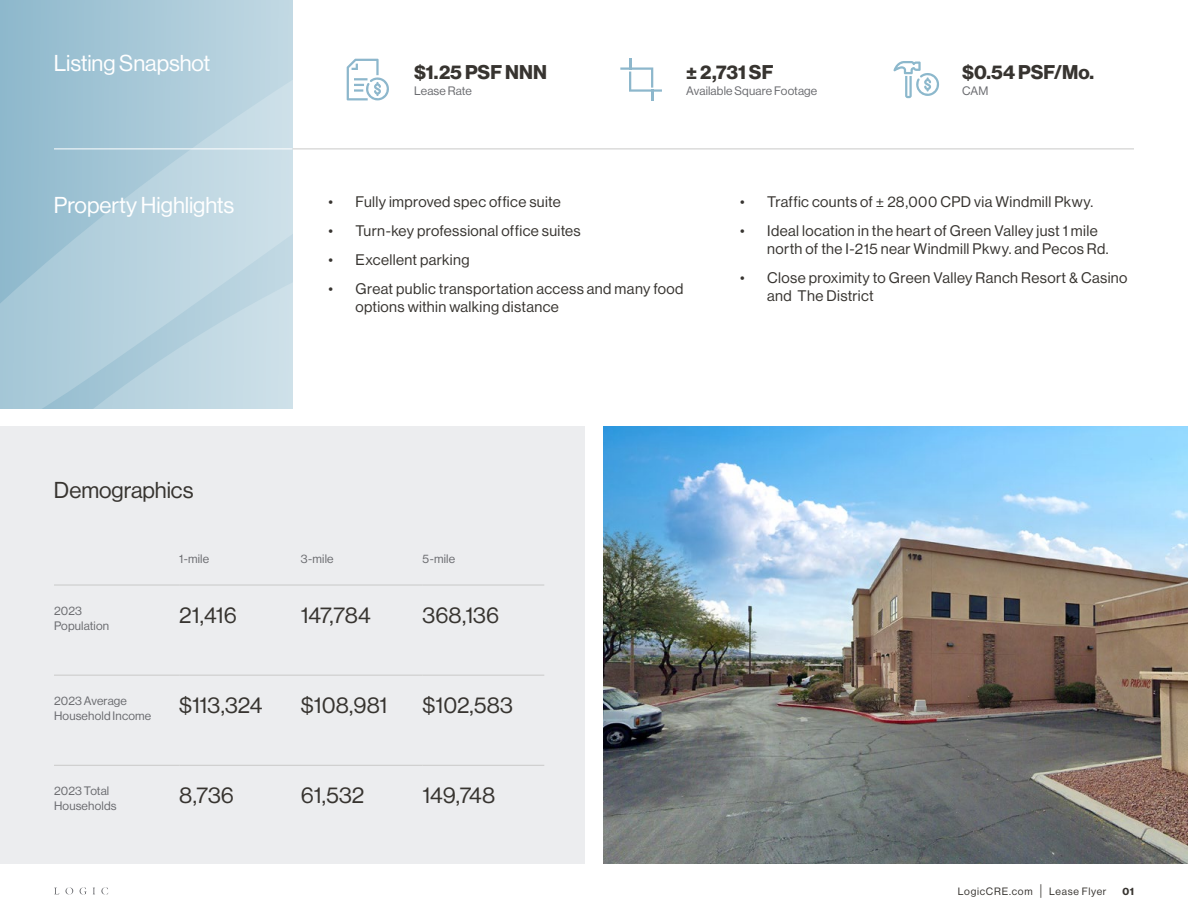
<style>
.page{position:relative;width:1188px;height:918px;background:#fff}
.page>*{position:absolute;margin:0;border:0;box-sizing:border-box;transform-origin:0 0}
.t1{font:22.5px "N Haas Grotesk DS Pro 55 Rg";color:#373430}
.t2{font:22.5px "N Haas Grotesk DS Pro 55 Rg";letter-spacing:-.005em;color:#fff}
.t3{font:19.5px "N Haas Grotesk DS Pro 75 Bd";color:#373430}
.t4{font:15px/18px "N Haas Grotesk DS Pro 55 Rg";letter-spacing:.025em;color:#373430}
.t5{font:12px/15.3px "N Haas Grotesk DS Pro 55 Rg";letter-spacing:.015em;color:#6b6c70}
.t6{font:10.35px "N Haas Grotesk DS Pro 55 Rg";letter-spacing:.07em;color:#373430}
.t7{font:10.35px "N Haas Grotesk DS Pro 75 Bd";color:#373430}
.s1{font-size:15.6px}
</style>
<div class="page">
<svg style="left:54px;top:887px;width:19px;height:8px"></svg>
<svg style="left:80px;top:887px;width:7px;height:8px"></svg>
<svg style="left:93px;top:888px;width:2px;height:6px"></svg>
<svg style="left:101px;top:887px;width:7px;height:8px"></svg>
<svg style="left:0;top:0;width:292px;height:409px;background:#afcddb"></svg>
<div style="left:0;top:427px;width:585px;height:437px;background:#ecedef"></div>
<hr style="left:54px;top:585px;width:125px;height:1px;background:#c9c9c8">
<hr style="left:179px;top:585px;width:122px;height:1px;background:#c9c9c8">
<hr style="left:301px;top:585px;width:122px;height:1px;background:#c9c9c8">
<hr style="left:423px;top:585px;width:121px;height:1px;background:#c9c9c8">
<hr style="left:54px;top:675px;width:125px;height:1px;background:#c9c9c8">
<hr style="left:179px;top:675px;width:122px;height:1px;background:#c9c9c8">
<hr style="left:301px;top:675px;width:122px;height:1px;background:#c9c9c8">
<hr style="left:423px;top:675px;width:121px;height:1px;background:#c9c9c8">
<hr style="left:54px;top:765px;width:125px;height:1px;background:#c9c9c8">
<hr style="left:179px;top:765px;width:122px;height:1px;background:#c9c9c8">
<hr style="left:301px;top:765px;width:122px;height:1px;background:#c9c9c8">
<hr style="left:423px;top:765px;width:121px;height:1px;background:#c9c9c8">
<img style="left:603px;top:427px;width:585px;height:437px">
<svg style="left:347px;top:59px;width:42px;height:41px"></svg>
<svg style="left:620px;top:59px;width:42px;height:41px"></svg>
<svg style="left:893px;top:61px;width:47px;height:37px"></svg>
<hr style="left:292px;top:149px;width:842px;height:1px;background:#c9c9c8">
<hr style="left:54px;top:149px;width:238px;height:1px;background:#fff">
<h1 class="t2" style="left:54px;top:51px;width:158px">Listing Snapshot</h1>
<h2 class="t3" style="left:414px;top:61px;width:134px">$1.25 PSF NNN</h2>
<p class="t5" style="left:414px;top:84px;width:59px">Lease Rate</p>
<h2 class="t3" style="left:686px;top:61px;width:89px">± 2,731 SF</h2>
<p class="t5" style="left:686px;top:84px;width:133px">Available Square Footage</p>
<h2 class="t3" style="left:962px;top:61px;width:134px">$0.54 PSF/Mo.</h2>
<p class="t5" style="left:962px;top:84px;width:28px">CAM</p>
<h1 class="t2" style="left:54px;top:192px;width:182px">Property Highlights</h1>
<p class="t4" style="left:328px;top:193px;width:234px">• Fully improved spec office suite</p>
<p class="t4" style="left:328px;top:222px;width:254px">• Turn-key professional office suites</p>
<p class="t4" style="left:328px;top:251px;width:143px">• Excellent parking</p>
<p class="t4" style="left:356px;top:279px;width:329px;text-indent:-27px">• Great public transportation access and many food options within walking distance</p>
<p class="t4" style="left:740px;top:193px;width:355px">• Traffic counts of ± 28,000 CPD via Windmill Pkwy.</p>
<p class="t4" style="left:767px;top:222px;width:343px;text-indent:-27px">• Ideal location in the heart of Green Valley just 1 mile north of the I-215 near Windmill Pkwy. and Pecos Rd.</p>
<p class="t4" style="left:767px;top:269px;width:362px;text-indent:-27px">• Close proximity to Green Valley Ranch Resort &amp; Casino and The District</p>
<h1 class="t1" style="left:54px;top:478px;width:141px">Demographics</h1>
<p class="t5" style="left:179px;top:551px;width:31px">1-mile</p>
<p class="t5" style="left:301px;top:551px;width:34px">3-mile</p>
<p class="t5" style="left:423px;top:551px;width:34px">5-mile</p>
<p class="t5" style="left:54px;top:603px;width:57px">2023<br>Population</p>
<h1 class="t1" style="left:179px;top:602px;width:59px">21,416</h1>
<h1 class="t1" style="left:301px;top:602px;width:71px">147,784</h1>
<h1 class="t1" style="left:423px;top:602px;width:78px">368,136</h1>
<p class="t5" style="left:54px;top:693px;width:210px">2023 Average<br>Household Income <sup>$113,324</sup></p>
<h1 class="t1" style="left:301px;top:692px;width:88px">$108,981</h1>
<h1 class="t1" style="left:423px;top:692px;width:92px">$102,583</h1>
<p class="t5" style="left:54px;top:783px;width:64px">2023 Total<br>Households</p>
<h1 class="t1" style="left:179px;top:782px;width:56px">8,736</h1>
<h1 class="t1" style="left:301px;top:782px;width:65px">61,532</h1>
<h1 class="t1" style="left:423px;top:782px;width:74px">149,748</h1>
<p class="t6" style="left:958px;top:885px;width:150px">LogicCRE.com <span class="s1">|</span> Lease Flyer</p>
<p class="t7" style="left:1122px;top:885px;width:13px">01</p>
</div>
